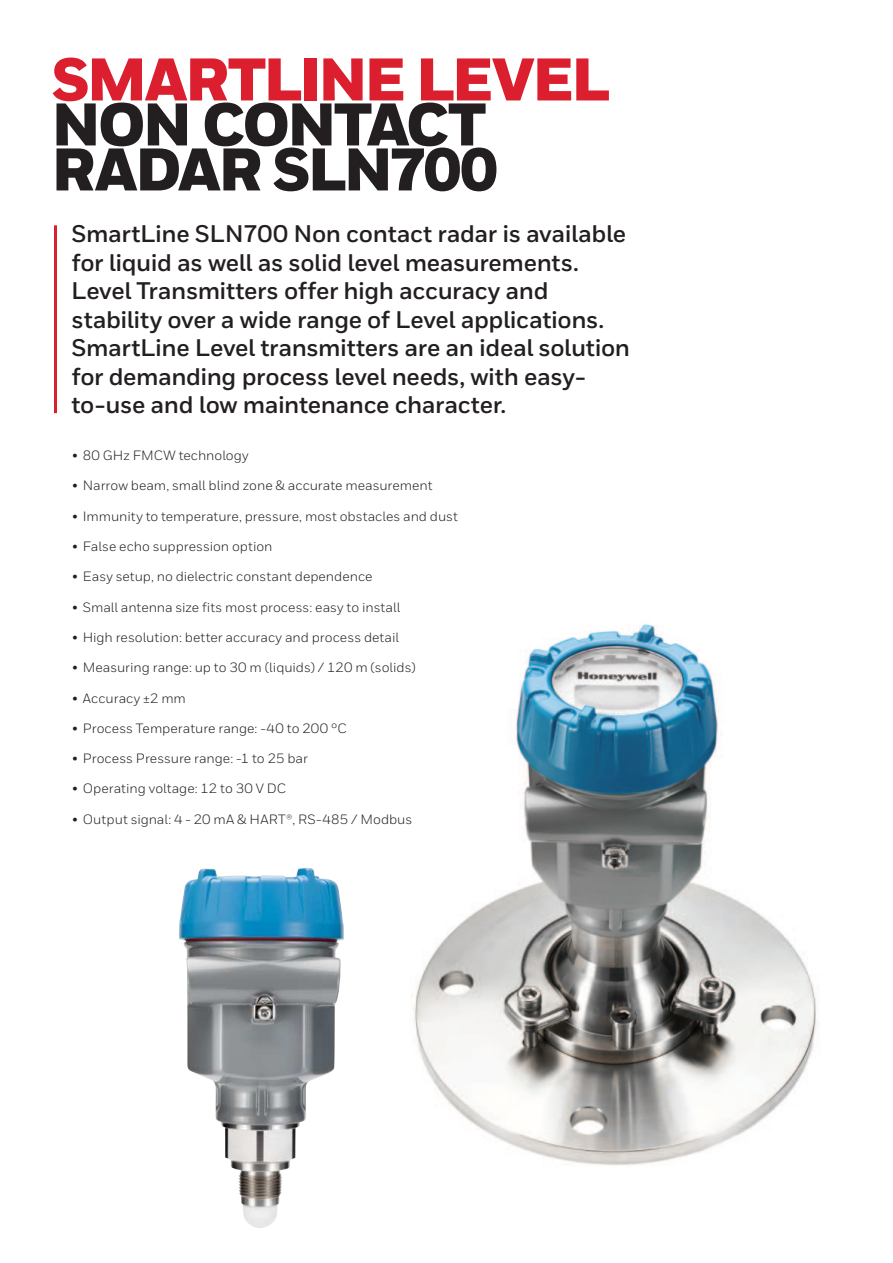
<style>
.page{position:relative;width:893px;height:1263px;background:#fff}
.page>*{position:absolute;margin:0;border:0;box-sizing:border-box;transform-origin:0 0}
.t1{font:900 60px/45px "Honeywell Sans";letter-spacing:-.05em;color:#231f20}
.t2{font:900 60px "Honeywell Sans";letter-spacing:-.045em;color:#dc1f2e}
.t3{font:700 24px/28.5px "Honeywell Sans";letter-spacing:-.015em;color:#231f20}
.t4{font:13.5px "Honeywell Sans";color:#231f20}
</style>
<div class="page">
<img style="left:179px;top:868px;width:165px;height:360px">
<img style="left:412px;top:624px;width:406px;height:542px">
<hr style="left:54px;top:225px;width:3px;height:188px;background:#dc1f2e">
<h1 class="t2" style="left:51px;top:45px;width:560px">SMARTLINE LEVEL</h1>
<h1 class="t1" style="left:51px;top:102px;width:448px">NON CONTACT<br>RADAR SLN700</h1>
<p class="t3" style="left:71px;top:222px;width:560px">SmartLine SLN700 Non contact radar is available for liquid as well as solid level measurements.<br>Level Transmitters offer high accuracy and stability over a wide range of Level applications.<br>SmartLine Level transmitters are an ideal solution for demanding process level needs, with easy&shy;to-use and low maintenance character.</p>
<p class="t4" style="left:72px;top:450px;width:178px">• 80 GHz FMCW technology</p>
<p class="t4" style="left:72px;top:481px;width:362px">• Narrow beam, small blind zone &amp; accurate measurement</p>
<p class="t4" style="left:72px;top:511px;width:387px">• Immunity to temperature, pressure, most obstacles and dust</p>
<p class="t4" style="left:72px;top:541px;width:202px">• False echo suppression option</p>
<p class="t4" style="left:72px;top:572px;width:302px">• Easy setup, no dielectric constant dependence</p>
<p class="t4" style="left:72px;top:602px;width:330px">• Small antenna size fits most process: easy to install</p>
<p class="t4" style="left:72px;top:632px;width:328px">• High resolution: better accuracy and process detail</p>
<p class="t4" style="left:72px;top:662px;width:345px">• Measuring range: up to 30 m (liquids) / 120 m (solids)</p>
<p class="t4" style="left:72px;top:693px;width:115px">• Accuracy ±2 mm</p>
<p class="t4" style="left:72px;top:723px;width:276px">• Process Temperature range: -40 to 200 °C</p>
<p class="t4" style="left:72px;top:753px;width:237px">• Process Pressure range: -1 to 25 bar</p>
<p class="t4" style="left:72px;top:784px;width:216px">• Operating voltage: 12 to 30 V DC</p>
<p class="t4" style="left:72px;top:814px;width:342px">• Output signal: 4 - 20 mA &amp; HART®, RS-485 / Modbus</p>
</div>
